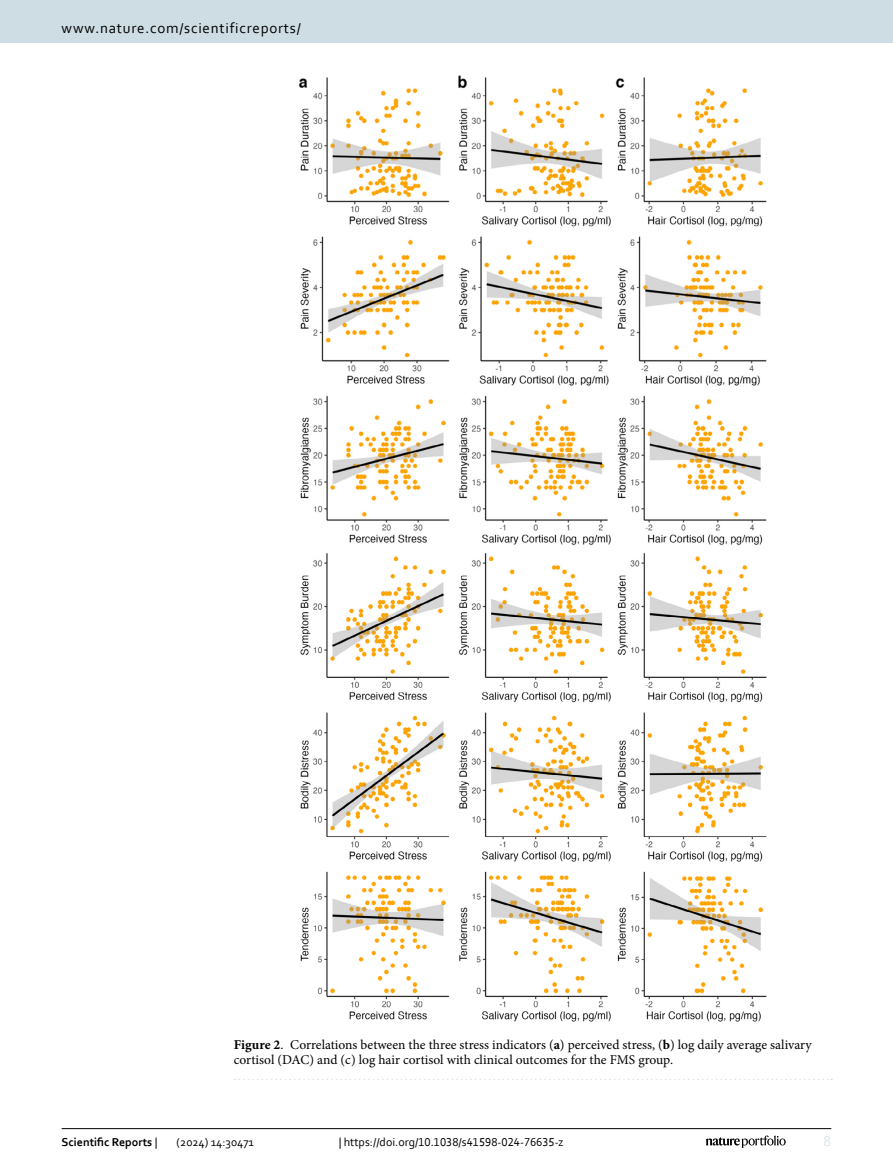
<style>
.page{position:relative;width:893px;height:1174px;background:#fff}
.page>*{position:absolute;margin:0;border:0;box-sizing:border-box;transform-origin:0 0}
.t1{font:15px "Corbel";letter-spacing:.05em;color:#000}
.t2{font:15px "Corbel";color:#d9e4eb}
.Figure_Caption{font:13.5px/15px "Minion Pro";color:#000}
.t3{font:12px "Corbel";color:#000}
.t4{font:700 12px "Corbel";color:#000}
.s1{font-weight:700}
.s2{font-weight:400}
</style>
<div class="page">
<img style="left:299px;top:76px;width:468px;height:945px">
<svg style="left:235px;top:1078px;width:597px;height:2px"></svg>
<hr style="left:62px;top:1128px;width:769px;height:1px;background:#000">
<svg style="left:706px;top:1135px;width:80px;height:12px"></svg>
<div style="left:0;top:0;width:893px;height:43px;background:#cedde4"></div>
<p class="t1" style="left:62px;top:18px;width:241px">www.nature.com/scientificreports/</p>
<p class="Figure_Caption" style="left:234px;top:1037px;width:579px"><span class="s1">Figure 2</span>. Correlations between the three stress indicators (<span class="s1">a</span>) perceived stress, (<span class="s1">b</span>) log daily average salivary cortisol (DAC) and (c) log hair cortisol with clinical outcomes for the FMS group.</p>
<p class="t4" style="left:62px;top:1134px;width:97px">Scientific Reports <span class="s2">|</span></p>
<p class="t3" style="left:177px;top:1134px;width:79px">(2024) 14:30471</p>
<p class="t3" style="left:339px;top:1134px;width:226px">| https://doi.org/10.1038/s41598-024-76635-z</p>
<p class="t2" style="left:824px;top:1132px;width:9px">8</p>
</div>
